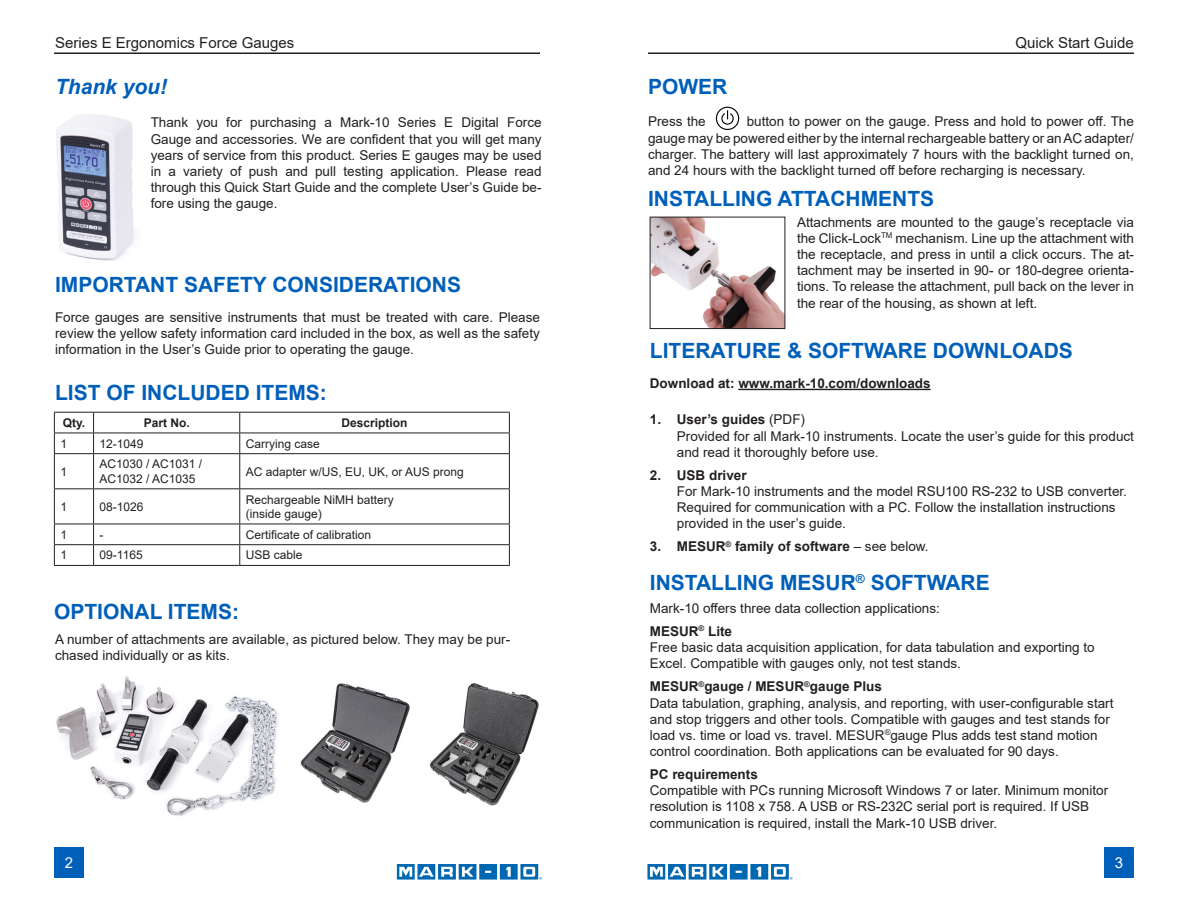
<style>
.page{position:relative;width:1188px;height:918px;background:#fff}
.page>*{position:absolute;margin:0;border:0;box-sizing:border-box;transform-origin:0 0}
.t1{font:700 21px "Arial";color:#005fb9}
.t2{font:italic 700 21px "Arial";color:#005fb9}
.t3{font:15px "Arial";color:#231f20}
.t4{font:15px "Arial";color:#fff}
.t5{font:13.5px/16.2px "Arial";color:#231f20}
.t6{font:700 13.5px "Arial";color:#231f20}
.t7{font:12px "Arial";color:#231f20}
.t8{font:700 12px "Arial";color:#231f20}
.s1{font-weight:700}
.s2{font-weight:400}
</style>
<div class="page">
<hr style="left:54px;top:52px;width:486px;height:2px;background:#231f20">
<svg style="left:397px;top:864px;width:145px;height:16px"></svg>
<svg style="left:647px;top:864px;width:146px;height:16px"></svg>
<hr style="left:648px;top:52px;width:486px;height:2px;background:#231f20">
<hr style="left:54px;top:412px;width:40px;height:1px;background:#231f20">
<hr style="left:94px;top:412px;width:146px;height:1px;background:#231f20">
<hr style="left:240px;top:412px;width:270px;height:1px;background:#231f20">
<hr style="left:54px;top:433px;width:40px;height:1px;background:#231f20">
<svg style="left:54px;top:413px;width:1px;height:40px"></svg>
<hr style="left:94px;top:433px;width:146px;height:1px;background:#231f20">
<svg style="left:93px;top:413px;width:1px;height:40px"></svg>
<hr style="left:240px;top:433px;width:270px;height:1px;background:#231f20">
<svg style="left:239px;top:413px;width:1px;height:40px"></svg>
<svg style="left:509px;top:413px;width:1px;height:40px"></svg>
<hr style="left:54px;top:453px;width:40px;height:1px;background:#231f20">
<hr style="left:54px;top:454px;width:1px;height:34px;background:#231f20">
<hr style="left:94px;top:453px;width:146px;height:1px;background:#231f20">
<hr style="left:93px;top:454px;width:1px;height:34px;background:#231f20">
<hr style="left:240px;top:453px;width:270px;height:1px;background:#231f20">
<hr style="left:239px;top:454px;width:1px;height:34px;background:#231f20">
<hr style="left:509px;top:454px;width:1px;height:34px;background:#231f20">
<hr style="left:54px;top:488px;width:40px;height:1px;background:#231f20">
<hr style="left:54px;top:489px;width:1px;height:35px;background:#231f20">
<hr style="left:94px;top:488px;width:146px;height:1px;background:#231f20">
<hr style="left:93px;top:489px;width:1px;height:35px;background:#231f20">
<hr style="left:240px;top:488px;width:270px;height:1px;background:#231f20">
<hr style="left:239px;top:489px;width:1px;height:35px;background:#231f20">
<hr style="left:509px;top:489px;width:1px;height:35px;background:#231f20">
<hr style="left:54px;top:524px;width:40px;height:1px;background:#231f20">
<hr style="left:94px;top:524px;width:146px;height:1px;background:#231f20">
<hr style="left:240px;top:524px;width:270px;height:1px;background:#231f20">
<hr style="left:54px;top:544px;width:40px;height:1px;background:#231f20">
<svg style="left:54px;top:524px;width:1px;height:41px"></svg>
<hr style="left:94px;top:544px;width:146px;height:1px;background:#231f20">
<svg style="left:93px;top:524px;width:1px;height:41px"></svg>
<hr style="left:240px;top:544px;width:270px;height:1px;background:#231f20">
<svg style="left:239px;top:524px;width:1px;height:41px"></svg>
<svg style="left:509px;top:524px;width:1px;height:41px"></svg>
<hr style="left:54px;top:565px;width:40px;height:1px;background:#231f20">
<hr style="left:94px;top:565px;width:146px;height:1px;background:#231f20">
<hr style="left:240px;top:565px;width:270px;height:1px;background:#231f20">
<div style="left:54px;top:847px;width:30px;height:31px;background:#005fb9"></div>
<div style="left:1104px;top:847px;width:30px;height:31px;background:#005fb9"></div>
<svg style="left:716px;top:107px;width:23px;height:23px"></svg>
<img style="left:56px;top:676px;width:222px;height:140px">
<img style="left:429px;top:683px;width:110px;height:123px">
<img style="left:300px;top:683px;width:110px;height:120px">
<img style="left:56px;top:114px;width:78px;height:147px">
<img style="left:652px;top:219px;width:131px;height:108px">
<div style="left:650px;top:217px;width:135px;height:112px;border:1px solid #231f20"></div>
<hr style="left:738px;top:389px;width:193px;height:1px;background:#231f20">
<p class="t3" style="left:55px;top:32px;width:241px">Series E Ergonomics Force Gauges</p>
<p class="t2" style="left:55px;top:72px;width:114px">Thank you!</p>
<p class="t5" style="left:151px;top:114px;width:392px;text-align:justify">Thank you for purchasing a Mark-10 Series E Digital Force Gauge and accessories. We are confident that you will get many years of service from this product. Series E gauges may be used in a variety of push and pull testing application. Please read through this Quick Start Guide and the complete User’s Guide be&shy;fore using the gauge.</p>
<p class="t1" style="left:55px;top:270px;width:408px">IMPORTANT SAFETY CONSIDERATIONS</p>
<p class="t5" style="left:55px;top:309px;width:486px;text-align:justify">Force gauges are sensitive instruments that must be treated with care. Please review the yellow safety information card included in the box, as well as the safety information in the User’s Guide prior to operating the gauge.</p>
<p class="t1" style="left:55px;top:378px;width:273px">LIST OF INCLUDED ITEMS:</p>
<p class="t8" style="left:63px;top:414px;width:24px">Qty.</p>
<p class="t8" style="left:144px;top:414px;width:48px">Part No.</p>
<p class="t8" style="left:342px;top:414px;width:68px">Description</p>
<p class="t7" style="left:60px;top:435px;width:8px">1</p>
<p class="t7" style="left:100px;top:435px;width:46px">12-1049</p>
<p class="t7" style="left:246px;top:435px;width:76px">Carrying case</p>
<p class="t7" style="left:60px;top:463px;width:8px">1</p>
<p class="t7" style="left:100px;top:456px;width:104px">AC1030 / AC1031 /</p>
<p class="t7" style="left:100px;top:470px;width:98px">AC1032 / AC1035</p>
<p class="t7" style="left:246px;top:463px;width:220px">AC adapter w/US, EU, UK, or AUS prong</p>
<p class="t7" style="left:60px;top:498px;width:8px">1</p>
<p class="t7" style="left:100px;top:498px;width:46px">08-1026</p>
<p class="t7" style="left:246px;top:491px;width:150px">Rechargeable NiMH battery</p>
<p class="t7" style="left:246px;top:505px;width:78px">(inside gauge)</p>
<p class="t7" style="left:60px;top:526px;width:8px">1</p>
<p class="t7" style="left:100px;top:526px;width:5px">-</p>
<p class="t7" style="left:246px;top:526px;width:127px">Certificate of calibration</p>
<p class="t7" style="left:60px;top:547px;width:8px">1</p>
<p class="t7" style="left:100px;top:547px;width:45px">09-1165</p>
<p class="t7" style="left:246px;top:547px;width:58px">USB cable</p>
<p class="t1" style="left:54px;top:596px;width:187px">OPTIONAL ITEMS:</p>
<p class="t5" style="left:55px;top:631px;width:457px">A number of attachments are available, as pictured below. They may be pur&shy;chased individually or as kits.</p>
<p class="t1" style="left:648px;top:71px;width:81px">POWER</p>
<p class="t3" style="left:1016px;top:32px;width:120px">Quick Start Guide</p>
<p class="t5" style="left:648px;top:114px;width:488px;text-align:justify;text-indent:99px">button to power on the gauge. Press and hold to power off. The gauge may be powered either by the internal rechargeable battery or an AC adapter/ charger. The battery will last approximately 7 hours with the backlight turned on, and 24 hours with the backlight turned off before recharging is necessary.</p>
<p class="t5" style="left:648px;top:114px;width:59px">Press the</p>
<p class="t1" style="left:648px;top:184px;width:288px">INSTALLING ATTACHMENTS</p>
<p class="t5" style="left:797px;top:214px;width:338px;text-align:justify">Attachments are mounted to the gauge’s receptacle via the Click-Lock<sup>TM</sup> mechanism. Line up the attachment with the receptacle, and press in until a click occurs. The at&shy;tachment may be inserted in 90- or 180-degree orienta&shy;tions. To release the attachment, pull back on the lever in the rear of the housing, as shown at left.</p>
<p class="t1" style="left:650px;top:336px;width:425px">LITERATURE &amp; SOFTWARE DOWNLOADS</p>
<p class="t6" style="left:650px;top:374px;width:282px">Download at: www.mark-10.com/downloads</p>
<p class="t5" style="left:677px;top:412px;width:459px;text-indent:-27px"><span class="s1">1. User’s guides</span> (PDF)<br>Provided for all Mark-10 instruments. Locate the user’s guide for this product and read it thoroughly before use.</p>
<p class="t5" style="left:677px;top:467px;width:452px;text-indent:-27px"><span class="s1">2. USB driver<br></span>For Mark-10 instruments and the model RSU100 RS-232 to USB converter.<br>Required for communication with a PC. Follow the installation instructions provided in the user’s guide.</p>
<p class="t6" style="left:650px;top:537px;width:280px">3. MESUR<sup>®</sup> family of software <span class="s2">– see below.</span></p>
<p class="t1" style="left:650px;top:568px;width:341px">INSTALLING MESUR<sup>®</sup> SOFTWARE</p>
<p class="t5" style="left:650px;top:600px;width:292px">Mark-10 offers three data collection applications:</p>
<p class="t5" style="left:650px;top:623px;width:446px"><span class="s1">MESUR</span><sup>®</sup> <span class="s1">Lite<br></span>Free basic data acquisition application, for data tabulation and exporting to<br>Excel. Compatible with gauges only, not test stands.</p>
<p class="t5" style="left:650px;top:678px;width:465px"><span class="s1">MESUR</span><sup>®</sup><span class="s1">gauge / MESUR</span><sup>®</sup><span class="s1">gauge Plus<br></span>Data tabulation, graphing, analysis, and reporting, with user-configurable start and stop triggers and other tools. Compatible with gauges and test stands for load vs. time or load vs. travel. MESUR<sup>®</sup>gauge Plus adds test stand motion control coordination. Both applications can be evaluated for 90 days.</p>
<p class="t5" style="left:650px;top:766px;width:460px"><span class="s1">PC requirements<br></span>Compatible with PCs running Microsoft Windows 7 or later. Minimum monitor resolution is 1108 x 758. A USB or RS-232C serial port is required. If USB communication is required, install the Mark-10 USB driver.</p>
<p class="t4" style="left:65px;top:852px;width:10px">2</p>
<p class="t4" style="left:1115px;top:852px;width:10px">3</p>
</div>
